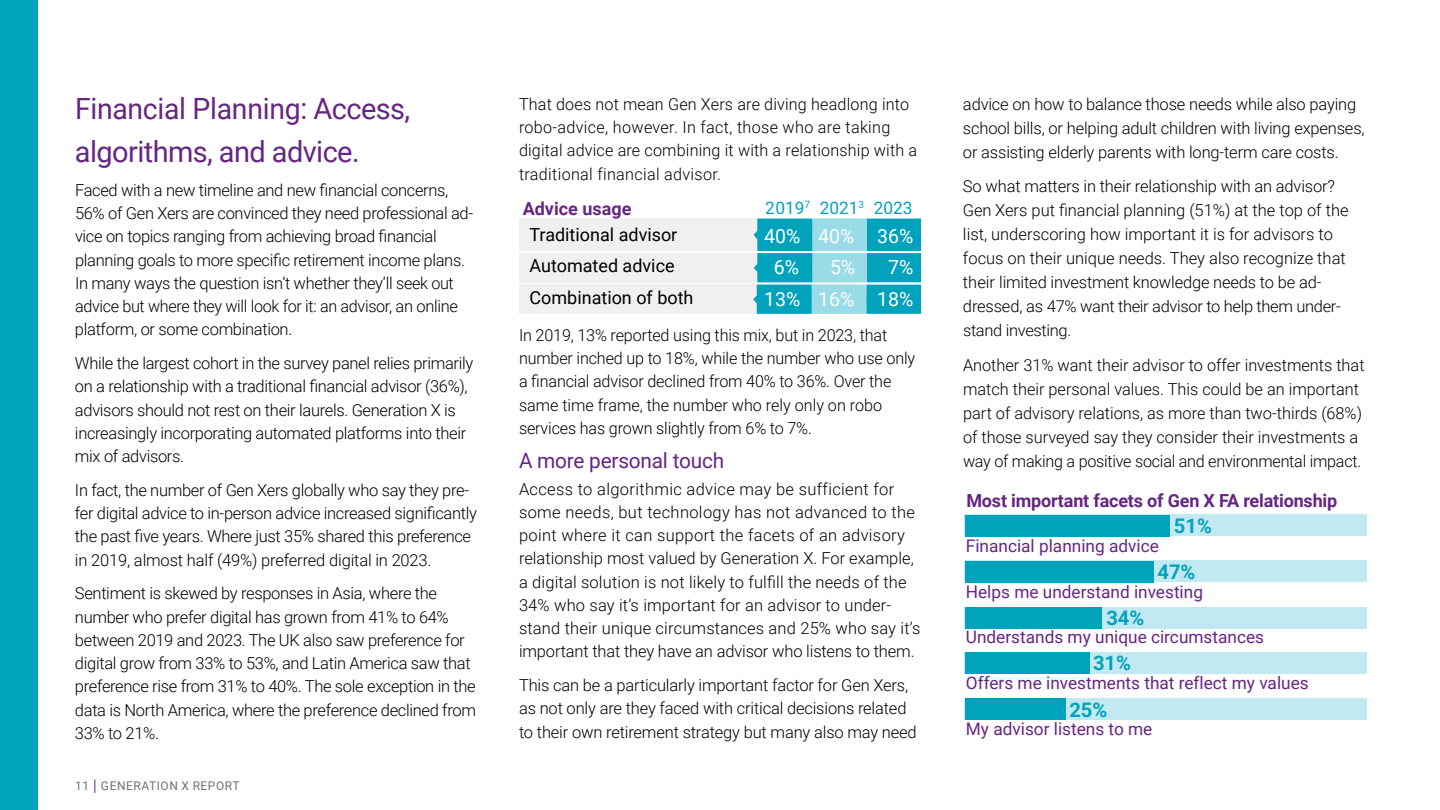
<style>
.page{position:relative;width:1440px;height:810px;background:#fff}
.page>*{position:absolute;margin:0;border:0;box-sizing:border-box;transform-origin:0 0}
.t1{font:29.25px/42.8px "Roboto";letter-spacing:-.02em;color:#662584}
.t2{font:21px "Roboto";letter-spacing:-.01em;color:#662584}
.t3{font:700 20.17px "Roboto";color:#00a3bb}
.t4{font:19.5px/31.5px "Roboto";color:#fff}
.t5{font:700 18px "Roboto";letter-spacing:-.01em;color:#662584}
.t6{font:18px/31.5px "Roboto";color:#000}
.t7{font:17.25px "Roboto";color:#662584}
.t8{font:17.25px "Roboto";color:#00a3bb}
.t9{font:300 16.5px/23.2px "Roboto";letter-spacing:-.01em;color:#000}
.t10{font:300 16.5px/23.2px "Roboto";letter-spacing:.01em;color:#000}
.t11{font:300 16.2px/24px "Roboto";letter-spacing:-.02em;color:#000}
.t12{font:12px "Roboto";letter-spacing:.045em;color:#707372}
.s1{font-weight:300;font-size:18.75px;color:#662584}
.s2{font-size:16.5px}
</style>
<div class="page">
<div style="left:965px;top:514px;width:402px;height:22px;background:#c2e9f1"></div>
<div style="left:965px;top:561px;width:402px;height:21px;background:#c2e9f1"></div>
<div style="left:965px;top:607px;width:402px;height:22px;background:#c2e9f1"></div>
<div style="left:965px;top:652px;width:402px;height:22px;background:#c2e9f1"></div>
<div style="left:965px;top:698px;width:402px;height:22px;background:#c2e9f1"></div>
<div style="left:965px;top:561px;width:188px;height:21px;background:#00a3bb"></div>
<div style="left:965px;top:607px;width:136px;height:22px;background:#00a3bb"></div>
<div style="left:965px;top:515px;width:205px;height:22px;background:#00a3bb"></div>
<div style="left:965px;top:652px;width:125px;height:22px;background:#00a3bb"></div>
<div style="left:965px;top:698px;width:100px;height:22px;background:#00a3bb"></div>
<div style="left:0;top:0;width:38px;height:810px;background:#00a3bb"></div>
<div style="left:519px;top:285px;width:340px;height:29px;background:#f0f0f0"></div>
<div style="left:519px;top:253px;width:340px;height:29px;background:#f0f0f0"></div>
<div style="left:519px;top:219px;width:340px;height:32px;background:#f0f0f0"></div>
<svg style="left:753px;top:219px;width:168px;height:95px;background:#42bacd"></svg>
<h1 class="t1" style="left:75px;top:87px;width:337px">Financial Planning: Access, algorithms, and advice.</h1>
<p class="t9" style="left:75px;top:178px;width:400px">Faced with a new timeline and new financial concerns, 56% of Gen Xers are convinced they need professional ad&shy;vice on topics ranging from achieving broad financial planning goals to more specific retirement income plans.<br>In many ways the question isn’t whether they’ll seek out advice but where they will look for it: an advisor, an online platform, or some combination.</p>
<p class="t9" style="left:75px;top:351px;width:400px">While the largest cohort in the survey panel relies primarily on a relationship with a traditional financial advisor (36%), advisors should not rest on their laurels. Generation X is increasingly incorporating automated platforms into their mix of advisors.</p>
<p class="t9" style="left:75px;top:478px;width:403px">In fact, the number of Gen Xers globally who say they pre&shy;fer digital advice to in-person advice increased significantly the past five years. Where just 35% shared this preference in 2019, almost half (49%) preferred digital in 2023.</p>
<p class="t9" style="left:75px;top:581px;width:403px">Sentiment is skewed by responses in Asia, where the number who prefer digital has grown from 41% to 64% between 2019 and 2023. The UK also saw preference for digital grow from 33% to 53%, and Latin America saw that preference rise from 31% to 40%. The sole exception in the data is North America, where the preference declined from 33% to 21%.</p>
<p class="t12" style="left:75px;top:778px;width:166px">11 <span class="s1">I</span> GENERATION X REPORT</p>
<p class="t10" style="left:519px;top:92px;width:400px;line-height:23.5px">That does not mean Gen Xers are diving headlong into robo-advice, however. In fact, those who are taking digital advice are combining it with a relationship with a traditional financial advisor.</p>
<p class="t5" style="left:523px;top:196px;width:110px">Advice usage</p>
<p class="t8" style="left:766px;top:196px;width:148px">2019<sup>7</sup> 2021<sup>3</sup> 2023</p>
<p class="t6" style="left:530px;top:218px;width:165px">Traditional advisor<br>Automated advice<br>Combination of both</p>
<p class="t4" style="left:774px;top:220px;width:141px;text-indent:-10px">40% 40% 36%<br>6%</p>
<p class="t4" style="left:764px;top:251px;width:151px;text-align:right">7%<br>13% 16% 18%</p>
<p class="t4" style="left:830px;top:251px;width:27px">5%</p>
<p class="t9" style="left:519px;top:323px;width:398px">In 2019, 13% reported using this mix, but in 2023, that number inched up to 18%, while the number who use only a financial advisor declined from 40% to 36%. Over the same time frame, the number who rely only on robo services has grown slightly from 6% to 7%.</p>
<p class="t2" style="left:519px;top:446px;width:207px">A more personal touch</p>
<p class="t10" style="left:519px;top:477px;width:403px">Access to algorithmic advice may be sufficient for some needs, but technology has not advanced to the point where it can support the facets of an advisory relationship most valued by Generation X. For example, a digital solution is not likely to fulfill the needs of the 34% who say it’s important for an advisor to under&shy;stand their unique circumstances and 25% who say it’s important that they have an advisor who listens to them.</p>
<p class="t9" style="left:519px;top:673px;width:399px">This can be a particularly important factor for Gen Xers, as not only are they faced with critical decisions related to their own retirement strategy but many also may need</p>
<p class="t9" style="left:963px;top:91px;width:403px;line-height:24px">advice on how to balance those needs while also paying school bills, or helping adult children with living expenses, or assisting elderly parents with long-term care costs.</p>
<p class="t9" style="left:963px;top:174px;width:387px;line-height:24px">So what matters in their relationship with an advisor?<br>Gen Xers put financial planning (51%) at the top of the list, underscoring how important it is for advisors to focus on their unique needs. They also recognize that their limited investment knowledge needs to be ad-</p>
<p class="t11" style="left:963px;top:294px;width:379px"><span class="s2">dressed, as</span> 47% want their advisor to help them under&shy;stand investing.</p>
<p class="t9" style="left:963px;top:352px;width:403px;line-height:24px">Another 31% want their advisor to offer investments that match their personal values. This could be an important part of advisory relations, as more than two-thirds (68%) of those surveyed say they consider their investments a way of making a positive social and environmental impact.</p>
<p class="t5" style="left:966px;top:488px;width:372px">Most important facets of Gen X FA relationship</p>
<p class="t3" style="left:1174px;top:511px;width:39px">51%</p>
<p class="t3" style="left:1158px;top:558px;width:39px">47%</p>
<p class="t3" style="left:1106px;top:604px;width:39px">34%</p>
<p class="t3" style="left:1093px;top:649px;width:39px">31%</p>
<p class="t3" style="left:1069px;top:695px;width:39px">25%</p>
<p class="t7" style="left:966px;top:534px;width:195px">Financial planning advice</p>
<p class="t7" style="left:966px;top:579px;width:239px">Helps me understand investing</p>
<p class="t7" style="left:966px;top:625px;width:300px">Understands my unique circumstances</p>
<p class="t7" style="left:966px;top:671px;width:344px">Offers me investments that reflect my values</p>
<p class="t7" style="left:966px;top:717px;width:188px">My advisor listens to me</p>
</div>
